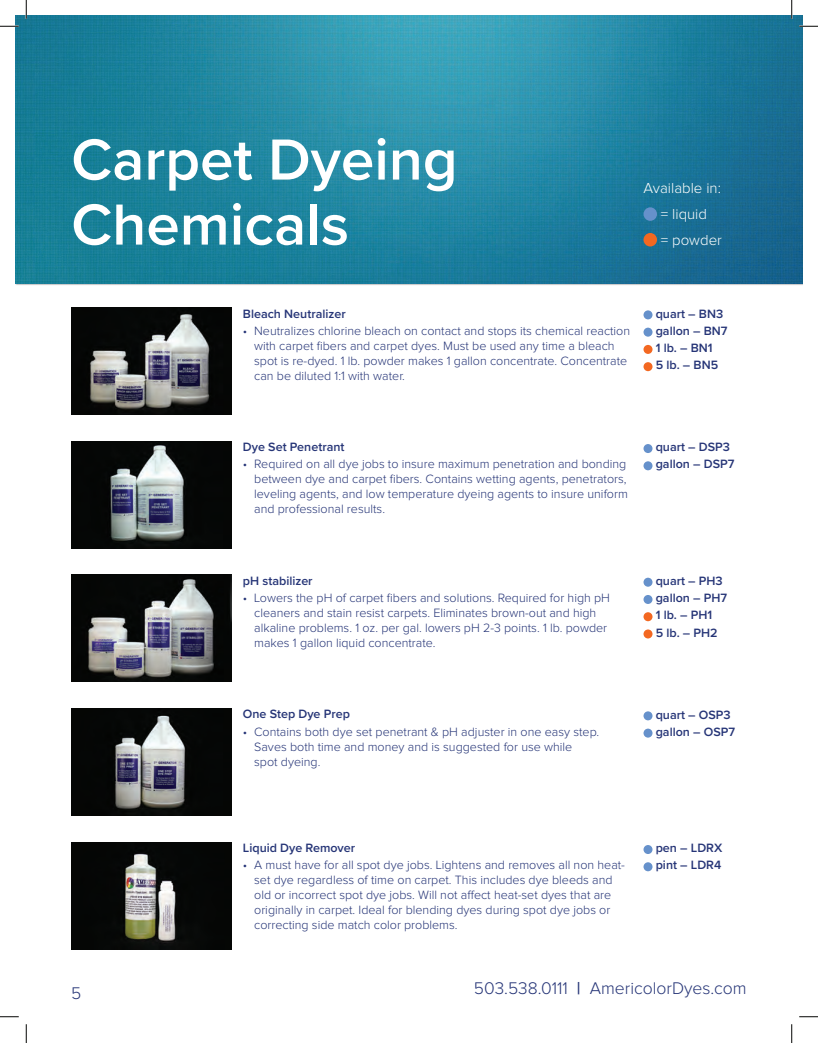
<style>
.page{position:relative;width:818px;height:1043px;background:#fff}
.page>*{position:absolute;margin:0;border:0;box-sizing:border-box;transform-origin:0 0}
.t1{font:600 60px/65px "Proxima Nova";color:#fff}
.t2{font:300 17.5px "Proxima Nova";color:#263577}
.t3{font:300 15px/25.6px "Proxima Nova";color:#fff}
.t4{font:300 12.5px/15px "Proxima Nova";color:#263577}
.t5{font:600 12.5px/17.2px "Proxima Nova";color:#263577}
.s1{font-weight:600}
</style>
<div class="page">
<img style="left:15px;top:15px;width:787px;height:268px">
<img style="left:71px;top:308px;width:161px;height:106px">
<img style="left:71px;top:441px;width:161px;height:107px">
<img style="left:71px;top:575px;width:161px;height:107px">
<img style="left:71px;top:708px;width:161px;height:107px">
<img style="left:71px;top:842px;width:161px;height:107px">
<div style="left:643px;top:310px;width:9px;height:9px;background:#6691cb;border-radius:50%"></div>
<div style="left:643px;top:328px;width:9px;height:9px;background:#6691cb;border-radius:50%"></div>
<div style="left:643px;top:345px;width:9px;height:9px;background:#f36821;border-radius:50%"></div>
<div style="left:643px;top:362px;width:9px;height:9px;background:#f36821;border-radius:50%"></div>
<div style="left:643px;top:577px;width:9px;height:9px;background:#6691cb;border-radius:50%"></div>
<div style="left:643px;top:595px;width:9px;height:9px;background:#6691cb;border-radius:50%"></div>
<div style="left:643px;top:612px;width:9px;height:9px;background:#f36821;border-radius:50%"></div>
<div style="left:643px;top:629px;width:9px;height:9px;background:#f36821;border-radius:50%"></div>
<div style="left:643px;top:444px;width:9px;height:9px;background:#6691cb;border-radius:50%"></div>
<div style="left:643px;top:461px;width:9px;height:9px;background:#6691cb;border-radius:50%"></div>
<div style="left:643px;top:711px;width:9px;height:9px;background:#6691cb;border-radius:50%"></div>
<div style="left:643px;top:728px;width:9px;height:9px;background:#6691cb;border-radius:50%"></div>
<div style="left:643px;top:845px;width:9px;height:9px;background:#6691cb;border-radius:50%"></div>
<div style="left:643px;top:862px;width:9px;height:9px;background:#6691cb;border-radius:50%"></div>
<div style="left:643px;top:207px;width:14px;height:14px;background:#6691cb;border-radius:50%"></div>
<div style="left:643px;top:233px;width:14px;height:13px;background:#f36821;border-radius:50%"></div>
<svg style="left:0;top:25px;width:19px;height:2px"></svg>
<svg style="left:799px;top:25px;width:19px;height:2px"></svg>
<svg style="left:0;top:1016px;width:19px;height:1px"></svg>
<svg style="left:799px;top:1016px;width:19px;height:1px"></svg>
<svg style="left:25px;top:0;width:2px;height:19px"></svg>
<svg style="left:25px;top:1024px;width:2px;height:18px"></svg>
<svg style="left:790px;top:0;width:2px;height:19px"></svg>
<svg style="left:791px;top:1024px;width:1px;height:18px"></svg>
<h1 class="t1" style="left:71px;top:125px;width:388px">Carpet Dyeing<br>Chemicals</h1>
<p class="t3" style="left:661px;top:176px;width:63px;text-indent:-17px">Available in: = liquid<br>= powder</p>
<p class="t5" style="left:243px;top:304px;width:104px">Bleach Neutralizer</p>
<p class="t4" style="left:254px;top:323px;width:377px;text-indent:-11px">• Neutralizes chlorine bleach on contact and stops its chemical reaction with carpet fibers and carpet dyes. Must be used any time a bleach spot is re-dyed. 1 lb. powder makes 1 gallon concentrate. Concentrate can be diluted 1:1 with water.</p>
<p class="t5" style="left:655px;top:304px;width:73px">quart – BN3 gallon – BN7<br>1 lb. – BN1<br>5 lb. – BN5</p>
<p class="t5" style="left:243px;top:438px;width:103px">Dye Set Penetrant</p>
<p class="t4" style="left:254px;top:457px;width:375px;text-indent:-11px">• Required on all dye jobs to insure maximum penetration and bonding between dye and carpet fibers. Contains wetting agents, penetrators, leveling agents, and low temperature dyeing agents to insure uniform and professional results.</p>
<p class="t5" style="left:243px;top:571px;width:71px">pH stabilizer</p>
<p class="t4" style="left:254px;top:590px;width:357px;text-indent:-11px">• Lowers the pH of carpet fibers and solutions. Required for high pH cleaners and stain resist carpets. Eliminates brown-out and high alkaline problems. 1 oz. per gal. lowers pH 2-3 points. 1 lb. powder makes 1 gallon liquid concentrate.</p>
<p class="t5" style="left:243px;top:705px;width:108px">One Step Dye Prep</p>
<p class="t4" style="left:254px;top:724px;width:346px;text-indent:-11px">• Contains both dye set penetrant &amp; pH adjuster in one easy step.<br>Saves both time and money and is suggested for use while<br>spot dyeing.</p>
<p class="t5" style="left:655px;top:438px;width:80px">quart – DSP3 gallon – DSP7</p>
<p class="t5" style="left:655px;top:571px;width:73px">quart – PH3 gallon – PH7<br>1 lb. – PH1<br>5 lb. – PH2</p>
<p class="t5" style="left:655px;top:705px;width:81px">quart – OSP3 gallon – OSP7</p>
<p class="t5" style="left:243px;top:839px;width:114px">Liquid Dye Remover</p>
<p class="t4" style="left:254px;top:858px;width:372px;text-indent:-11px">• A must have for all spot dye jobs. Lightens and removes all non heat&shy;set dye regardless of time on carpet. This includes dye bleeds and old or incorrect spot dye jobs. Will not affect heat-set dyes that are originally in carpet. Ideal for blending dyes during spot dye jobs or correcting side match color problems.</p>
<p class="t5" style="left:655px;top:839px;width:68px">pen – LDRX pint – LDR4</p>
<h2 class="t2" style="left:71px;top:983px;width:12px">5</h2>
<h2 class="t2" style="left:474px;top:978px;width:274px">503.538.0111 <span class="s1">|</span> AmericolorDyes.com</h2>
</div>
